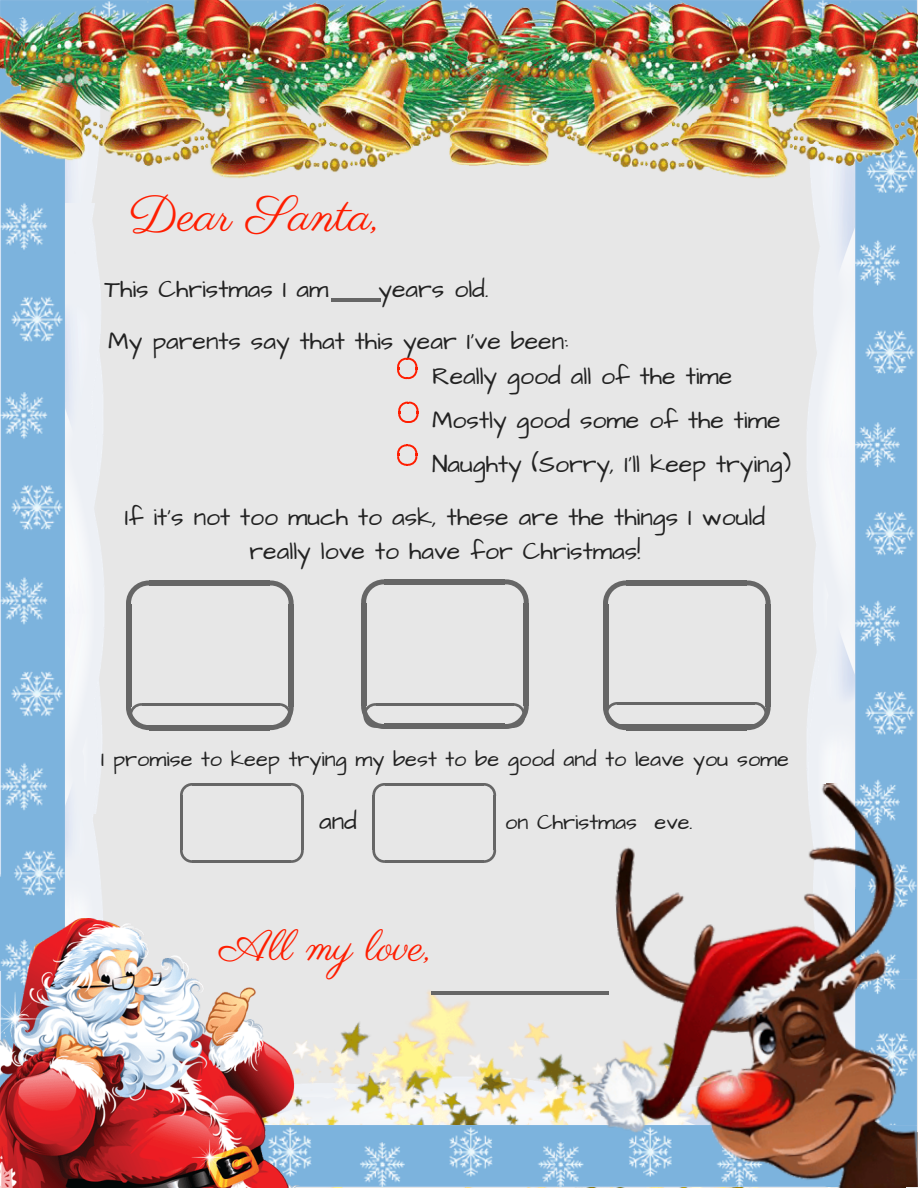
<style>
.page{position:relative;width:918px;height:1188px;background:#e7e7e7}
.page>*{position:absolute;margin:0;border:0;box-sizing:border-box;transform-origin:0 0}
.t1{font:49.8px "Parisienne";color:#ff1d00}
.t2{font:43.65px "Parisienne";color:#ff1d00}
.t3{font:24.9px/43.8px "Architects Daughter";color:#222}
.t4{font:21.75px "Architects Daughter";color:#222}
</style>
<div class="page">
<img style="left:807px;top:183px;width:48px;height:597px">
<img style="left:304px;top:990px;width:264px;height:198px">
<img style="left:855px;top:183px;width:62px;height:597px">
<img style="left:65px;top:183px;width:30px;height:21px">
<img style="left:65px;top:204px;width:39px;height:714px">
<img style="left:1px;top:183px;width:64px;height:735px">
<img style="left:304px;top:1125px;width:264px;height:62px">
<img style="left:0;top:0;width:448px;height:183px">
<img style="left:448px;top:0;width:470px;height:183px">
<img style="left:0;top:918px;width:304px;height:270px">
<img style="left:568px;top:780px;width:350px;height:408px">
<svg style="left:397px;top:358px;width:20px;height:21px"></svg>
<svg style="left:398px;top:402px;width:20px;height:21px"></svg>
<svg style="left:397px;top:444px;width:20px;height:22px"></svg>
<hr style="left:331px;top:298px;width:20px;height:4px;background:#666">
<hr style="left:361px;top:298px;width:20px;height:4px;background:#666">
<hr style="left:350px;top:298px;width:12px;height:4px;background:#666">
<hr style="left:432px;top:991px;width:19px;height:4px;background:#666">
<hr style="left:590px;top:991px;width:19px;height:4px;background:#666">
<hr style="left:450px;top:991px;width:134px;height:4px;background:#666">
<svg style="left:584px;top:991px;width:6px;height:4px"></svg>
<svg style="left:361px;top:579px;width:25px;height:25px"></svg>
<svg style="left:504px;top:579px;width:25px;height:25px"></svg>
<div style="left:385px;top:579px;width:120px;height:5px;background:#666"></div>
<div style="left:361px;top:603px;width:5px;height:102px;background:#666"></div>
<div style="left:385px;top:724px;width:120px;height:5px;background:#666"></div>
<div style="left:524px;top:603px;width:5px;height:102px;background:#666"></div>
<svg style="left:126px;top:580px;width:24px;height:25px"></svg>
<svg style="left:269px;top:580px;width:25px;height:25px"></svg>
<div style="left:149px;top:581px;width:121px;height:5px;background:#666"></div>
<div style="left:126px;top:604px;width:5px;height:103px;background:#666"></div>
<div style="left:149px;top:725px;width:121px;height:5px;background:#666"></div>
<div style="left:289px;top:604px;width:5px;height:103px;background:#666"></div>
<svg style="left:603px;top:580px;width:24px;height:25px"></svg>
<svg style="left:746px;top:580px;width:25px;height:25px"></svg>
<div style="left:626px;top:581px;width:121px;height:5px;background:#666"></div>
<div style="left:603px;top:604px;width:5px;height:103px;background:#666"></div>
<div style="left:626px;top:725px;width:121px;height:5px;background:#666"></div>
<div style="left:766px;top:604px;width:5px;height:103px;background:#666"></div>
<hr style="left:142px;top:703px;width:137px;height:3px;background:#666">
<svg style="left:126px;top:703px;width:23px;height:27px"></svg>
<svg style="left:270px;top:703px;width:24px;height:27px"></svg>
<hr style="left:376px;top:703px;width:137px;height:3px;background:#666">
<svg style="left:361px;top:703px;width:25px;height:26px"></svg>
<svg style="left:504px;top:703px;width:25px;height:26px"></svg>
<hr style="left:618px;top:702px;width:137px;height:3px;background:#666">
<hr style="left:618px;top:724px;width:137px;height:3px;background:#666">
<svg style="left:603px;top:702px;width:23px;height:28px"></svg>
<svg style="left:747px;top:702px;width:24px;height:28px"></svg>
<svg style="left:180px;top:783px;width:12px;height:12px"></svg>
<svg style="left:291px;top:783px;width:13px;height:12px"></svg>
<hr style="left:192px;top:783px;width:99px;height:3px;background:#666">
<hr style="left:180px;top:795px;width:3px;height:55px;background:#666">
<hr style="left:192px;top:860px;width:99px;height:3px;background:#666">
<svg style="left:180px;top:850px;width:12px;height:13px"></svg>
<hr style="left:301px;top:795px;width:3px;height:55px;background:#666">
<svg style="left:291px;top:850px;width:13px;height:13px"></svg>
<svg style="left:372px;top:783px;width:13px;height:12px"></svg>
<svg style="left:484px;top:783px;width:12px;height:12px"></svg>
<hr style="left:385px;top:783px;width:99px;height:3px;background:#666">
<hr style="left:372px;top:795px;width:3px;height:55px;background:#666">
<hr style="left:385px;top:860px;width:99px;height:3px;background:#666">
<svg style="left:372px;top:850px;width:13px;height:13px"></svg>
<hr style="left:493px;top:795px;width:3px;height:55px;background:#666">
<svg style="left:484px;top:850px;width:12px;height:13px"></svg>
<h1 class="t1" style="left:129px;top:184px;width:252px">Dear Santa,</h1>
<p class="t3" style="left:108px;top:264px;width:462px;line-height:51.8px;text-indent:270px">years old.<br>My parents say that this year I've been:</p>
<p class="t3" style="left:432px;top:355px;width:361px">Really good all of the time<br>Mostly good some of the time<br>Naughty (Sorry, I'll keep trying)</p>
<p class="t3" style="left:125px;top:501px;width:642px;line-height:33.8px;text-align:center">If it's not too much to ask, these are the things I would really love to have for Christmas!</p>
<p class="t3" style="left:105px;top:268px;width:226px">This Christmas I am</p>
<p class="t4" style="left:101px;top:745px;width:689px">I promise to keep trying my best to be good and to leave you some</p>
<p class="t3" style="left:319px;top:800px;width:39px">and</p>
<p class="t4" style="left:505px;top:808px;width:189px">on Christmas eve.</p>
<h2 class="t2" style="left:219px;top:920px;width:214px">All my love,</h2>
</div>
